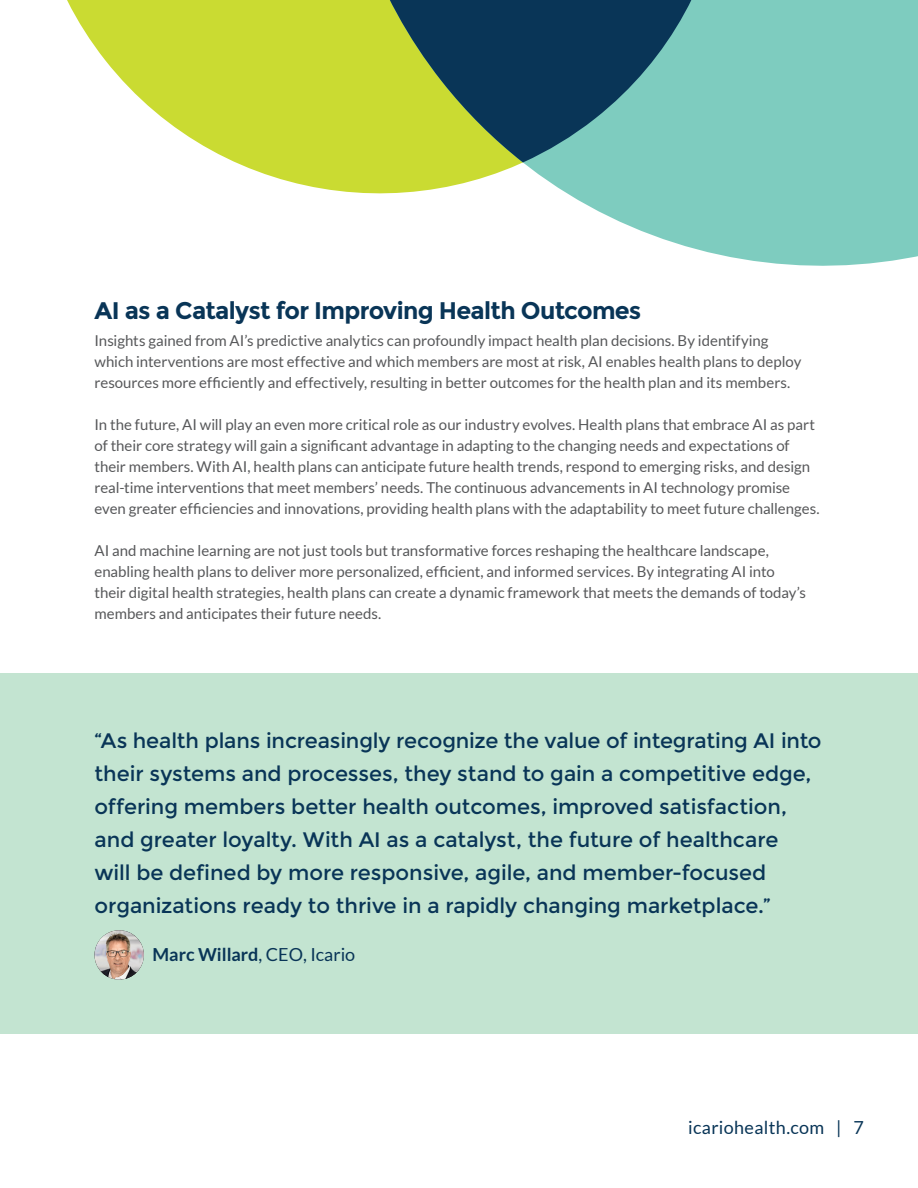
<style>
.page{position:relative;width:918px;height:1188px;background:#fff}
.page>*{position:absolute;margin:0;border:0;box-sizing:border-box;transform-origin:0 0}
.t1{font:700 24px "Montserrat";letter-spacing:-.03em;color:#093557}
.t2{font:21px/33px "Montserrat";letter-spacing:-.005em;color:#093557}
.t3{font:700 18px "Lato";color:#093557}
.t4{font:18px "Lato";letter-spacing:.02em;color:#093557}
.t5{font:15px/21px "Lato";color:#57585a}
.s1{font-weight:400}
</style>
<div class="page">
<div style="left:0;top:673px;width:918px;height:361px;background:#c3e4d1"></div>
<img style="left:94px;top:930px;width:50px;height:50px;border-radius:25px">
<svg style="left:67px;top:0;width:209px;height:178px;fill:#cadb32"></svg>
<svg style="left:276px;top:0;width:642px;height:266px;fill:#7eccbf"></svg>
<svg style="left:305px;top:0;width:467px;height:162px;background:#66956c"></svg>
<h1 class="t1" style="left:94px;top:296px;width:548px">AI as a Catalyst for Improving Health Outcomes</h1>
<p class="t5" style="left:94px;top:330px;width:708px">Insights gained from AI’s predictive analytics can profoundly impact health plan decisions. By identifying which interventions are most effective and which members are most at risk, AI enables health plans to deploy resources more efficiently and effectively, resulting in better outcomes for the health plan and its members.</p>
<p class="t5" style="left:94px;top:414px;width:727px">In the future, AI will play an even more critical role as our industry evolves. Health plans that embrace AI as part of their core strategy will gain a significant advantage in adapting to the changing needs and expectations of their members. With AI, health plans can anticipate future health trends, respond to emerging risks, and design real-time interventions that meet members’ needs. The continuous advancements in AI technology promise even greater efficiencies and innovations, providing health plans with the adaptability to meet future challenges.</p>
<p class="t5" style="left:94px;top:540px;width:713px">AI and machine learning are not just tools but transformative forces reshaping the healthcare landscape, enabling health plans to deliver more personalized, efficient, and informed services. By integrating AI into their digital health strategies, health plans can create a dynamic framework that meets the demands of today’s members and anticipates their future needs.</p>
<p class="t2" style="left:94px;top:724px;width:729px">“As health plans increasingly recognize the value of integrating AI into their systems and processes, they stand to gain a competitive edge, offering members better health outcomes, improved satisfaction, and greater loyalty. With AI as a catalyst, the future of healthcare<br>will be defined by more responsive, agile, and member-focused organizations ready to thrive in a rapidly changing marketplace.”</p>
<p class="t3" style="left:153px;top:945px;width:204px">Marc Willard<span class="s1">, CEO, Icario</span></p>
<p class="t4" style="left:688px;top:1117px;width:177px">icariohealth.com | 7</p>
</div>
